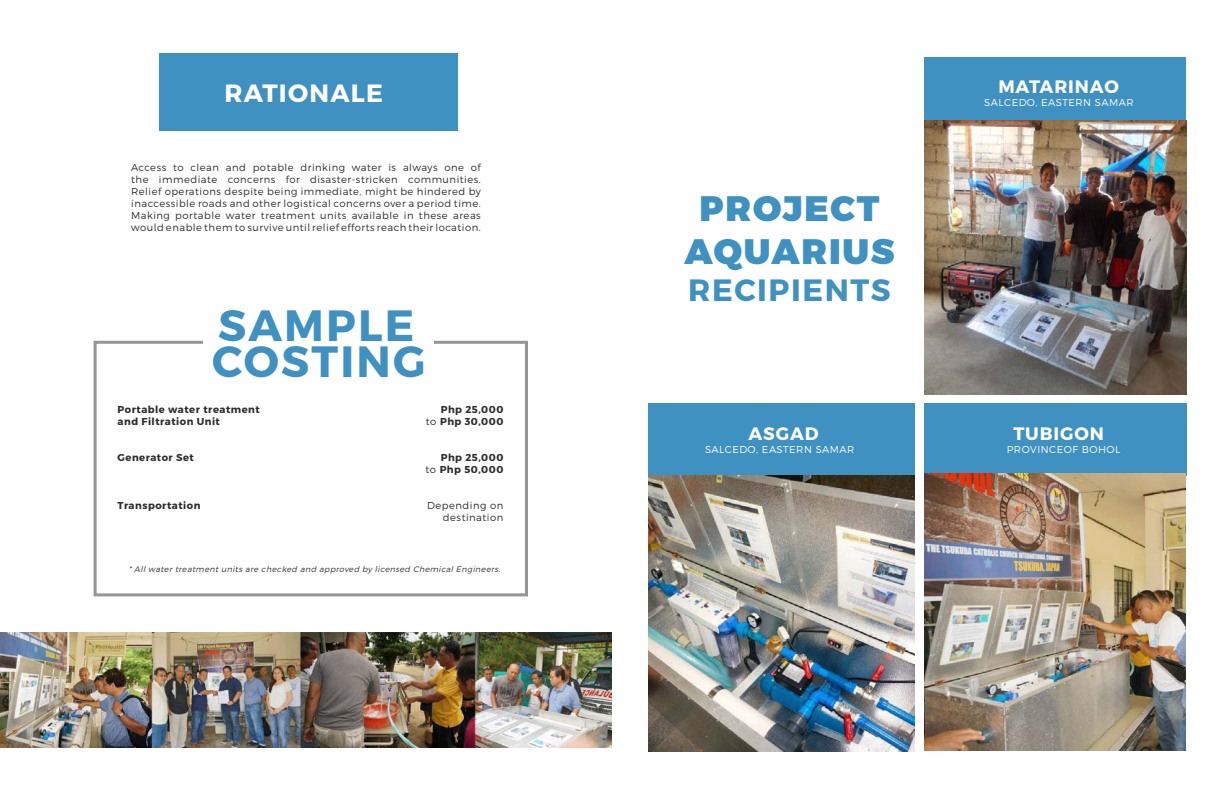
<style>
.page{position:relative;width:1224px;height:792px;background:#fff}
.page>*{position:absolute;margin:0;border:0;box-sizing:border-box;transform-origin:0 0}
.t1{font:700 43.7px/35.2px "Montserrat";letter-spacing:.05em;color:#3f91c1}
.t2{font:900 35.4px/42.5px "Montserrat";letter-spacing:.05em;color:#3f91c1;text-align:center}
.t3{font:700 30.8px "Montserrat";letter-spacing:.05em;color:#3f91c1}
.t4{font:700 25px "Montserrat";letter-spacing:.05em;color:#fff}
.t5{font:700 18px "Montserrat";letter-spacing:.05em;color:#fff}
.t6{font:300 10px/12px "Montserrat";letter-spacing:.05em;color:#2c2c2c;text-align:justify}
.t7{font:700 10px/12px "Montserrat";letter-spacing:.05em;color:#2c2c2c;text-align:right}
.t8{font:300 10px "Montserrat";letter-spacing:.05em;color:#fff}
.t9{font:italic 300 8px "Montserrat";color:#2c2c2c}
.s1{font-weight:300}
</style>
<div class="page">
<div style="left:159px;top:54px;width:299px;height:77px;background:#3f91c1"></div>
<img style="left:0;top:632px;width:612px;height:116px">
<div style="left:924px;top:57px;width:262px;height:72px;background:#3f91c1"></div>
<div style="left:924px;top:403px;width:263px;height:72px;background:#3f91c1"></div>
<div style="left:648px;top:403px;width:267px;height:72px;background:#3f91c1"></div>
<img style="left:648px;top:475px;width:267px;height:277px">
<img style="left:924px;top:121px;width:263px;height:274px">
<img style="left:924px;top:474px;width:262px;height:276px">
<h3 class="t4" style="left:224px;top:77px;width:160px">RATIONALE</h3>
<p class="t6" style="left:131px;top:161px;width:351px">Access to clean and potable drinking water is always one of the immediate concerns for disaster-stricken communities.<br>Relief operations despite being immediate, might be hindered by inaccessible roads and other logistical concerns over a period time.<br>Making portable water treatment units available in these areas would enable them to survive until relief efforts reach their location.</p>
<h1 class="t1" style="left:212px;top:309px;width:215px">SAMPLE<br>COSTING</h1>
<p class="t7" style="left:118px;top:404px;width:144px;text-align:left">Portable water treatment and Filtration Unit</p>
<p class="t7" style="left:118px;top:452px;width:78px">Generator Set</p>
<p class="t7" style="left:118px;top:500px;width:84px">Transportation</p>
<p class="t7" style="left:426px;top:404px;width:79px">Php 25,000<br><span class="s1">to</span> Php 30,000</p>
<p class="t7" style="left:425px;top:452px;width:79px">Php 25,000<br><span class="s1">to</span> Php 50,000</p>
<p class="t6" style="left:427px;top:499px;width:78px;text-align:right">Depending on destination</p>
<p class="t9" style="left:129px;top:564px;width:375px">* All water treatment units are checked and approved by licensed Chemical Engineers.</p>
<h3 class="t5" style="left:998px;top:75px;width:122px">MATARINAO</h3>
<h2 class="t2" style="left:684px;top:189px;width:212px">PROJECT<br>AQUARIUS</h2>
<h3 class="t3" style="left:688px;top:271px;width:204px">RECIPIENTS</h3>
<p class="t8" style="left:984px;top:96px;width:151px">SALCEDO, EASTERN SAMAR</p>
<h3 class="t5" style="left:749px;top:422px;width:72px">ASGAD</h3>
<h3 class="t5" style="left:1013px;top:423px;width:92px">TUBIGON</h3>
<p class="t8" style="left:705px;top:443px;width:151px">SALCEDO, EASTERN SAMAR</p>
<p class="t8" style="left:1007px;top:443px;width:115px">PROVINCEOF BOHOL</p>
</div>
